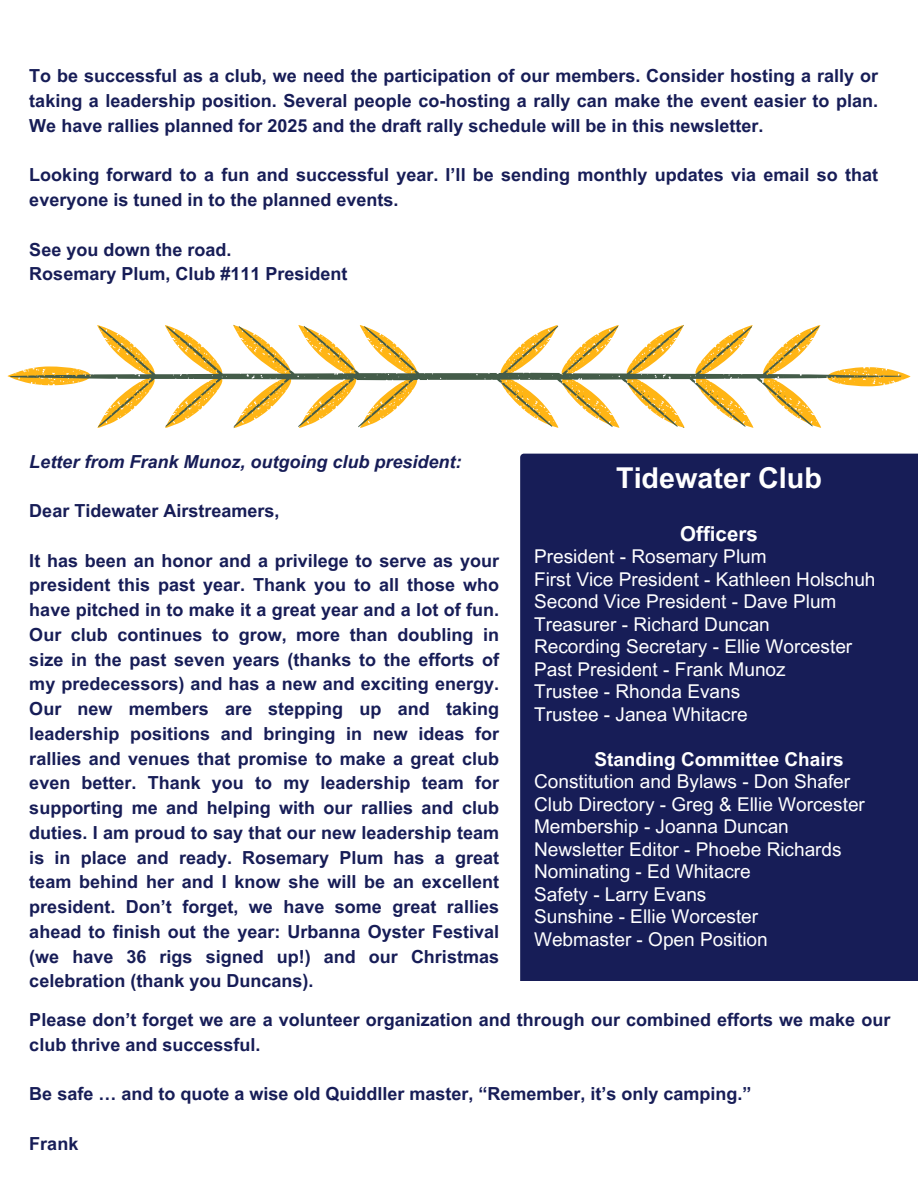
<style>
.page{position:relative;width:918px;height:1188px;background:#fff}
.page>*{position:absolute;margin:0;border:0;box-sizing:border-box;transform-origin:0 0}
.t1{font:700 28.8px "Arial MT Pro";color:#fff}
.t2{font:700 20.55px "Arial MT Pro";color:#fff}
.t3{font:19.05px "Arial MT Pro";color:#fff}
.t4{font:700 19.05px "Arial MT Pro";color:#fff}
.t5{font:700 18px/24.8px "Arial MT Pro";color:#171d57}
.t6{font:italic 700 18px "Arial MT Pro";color:#171d57}
</style>
<div class="page">
<div style="left:520px;top:454px;width:398px;height:526px;background:#171d57"></div>
<svg style="left:10px;top:325px;width:893px;height:103px"></svg>
<p class="t5" style="left:29px;top:66px;width:850px;text-align:justify">To be successful as a club, we need the participation of our members. Consider hosting a rally or taking a leadership position. Several people co-hosting a rally can make the event easier to plan.<br>We have rallies planned for 2025 and the draft rally schedule will be in this newsletter.</p>
<p class="t5" style="left:29px;top:165px;width:850px">Looking forward to a fun and successful year. I’ll be sending monthly updates via email so that everyone is tuned in to the planned events.</p>
<h2 class="t5" style="left:29px;top:239px;width:320px">See you down the road.<br>Rosemary Plum, Club #111 President</h2>
<h2 class="t6" style="left:29px;top:455px;width:434px">Letter from Frank Munoz, outgoing club president:</h2>
<h2 class="t5" style="left:29px;top:501px;width:252px">Dear Tidewater Airstreamers,</h2>
<h2 class="t5" style="left:29px;top:550px;width:471px;text-align:justify">It has been an honor and a privilege to serve as your president this past year. Thank you to all those who have pitched in to make it a great year and a lot of fun.<br>Our club continues to grow, more than doubling in size in the past seven years (thanks to the efforts of my predecessors) and has a new and exciting energy.<br>Our new members are stepping up and taking leadership positions and bringing in new ideas for rallies and venues that promise to make a great club even better. Thank you to my leadership team for supporting me and helping with our rallies and club duties. I am proud to say that our new leadership team is in place and ready. Rosemary Plum has a great team behind her and I know she will be an excellent president. Don’t forget, we have some great rallies ahead to finish out the year: Urbanna Oyster Festival (we have 36 rigs signed up!) and our Christmas celebration (thank you Duncans).</h2>
<p class="t1" style="left:616px;top:467px;width:207px">Tidewater Club</p>
<h2 class="t2" style="left:680px;top:526px;width:79px">Officers</h2>
<h2 class="t3" style="left:534px;top:549px;width:234px">President - Rosemary Plum</h2>
<h2 class="t3" style="left:534px;top:572px;width:343px">First Vice President - Kathleen Holschuh</h2>
<p class="t3" style="left:534px;top:594px;width:304px">Second Vice President - Dave Plum</p>
<h1 class="t3" style="left:534px;top:617px;width:237px">Treasurer - Richard Duncan</h1>
<p class="t3" style="left:534px;top:639px;width:320px">Recording Secretary - Ellie Worcester</p>
<p class="t3" style="left:534px;top:662px;width:253px">Past President - Frank Munoz</p>
<p class="t3" style="left:534px;top:684px;width:208px">Trustee - Rhonda Evans</p>
<p class="t3" style="left:534px;top:707px;width:215px">Trustee - Janea Whitacre</p>
<p class="t4" style="left:594px;top:752px;width:251px">Standing Committee Chairs</p>
<p class="t3" style="left:534px;top:774px;width:318px">Constitution and Bylaws - Don Shafer</p>
<p class="t3" style="left:534px;top:797px;width:332px">Club Directory - Greg &amp; Ellie Worcester</p>
<p class="t3" style="left:534px;top:819px;width:256px">Membership - Joanna Duncan</p>
<p class="t3" style="left:534px;top:842px;width:309px">Newsletter Editor - Phoebe Richards</p>
<p class="t3" style="left:534px;top:864px;width:218px">Nominating - Ed Whitacre</p>
<p class="t3" style="left:534px;top:887px;width:174px">Safety - Larry Evans</p>
<p class="t3" style="left:534px;top:909px;width:226px">Sunshine - Ellie Worcester</p>
<p class="t3" style="left:534px;top:932px;width:235px">Webmaster - Open Position</p>
<p class="t5" style="left:29px;top:1010px;width:863px">Please don’t forget we are a volunteer organization and through our combined efforts we make our club thrive and successful.</p>
<p class="t5" style="left:29px;top:1084px;width:724px">Be safe … and to quote a wise old Quiddller master, “Remember, it’s only camping.”</p>
<p class="t5" style="left:29px;top:1133px;width:51px">Frank</p>
</div>
